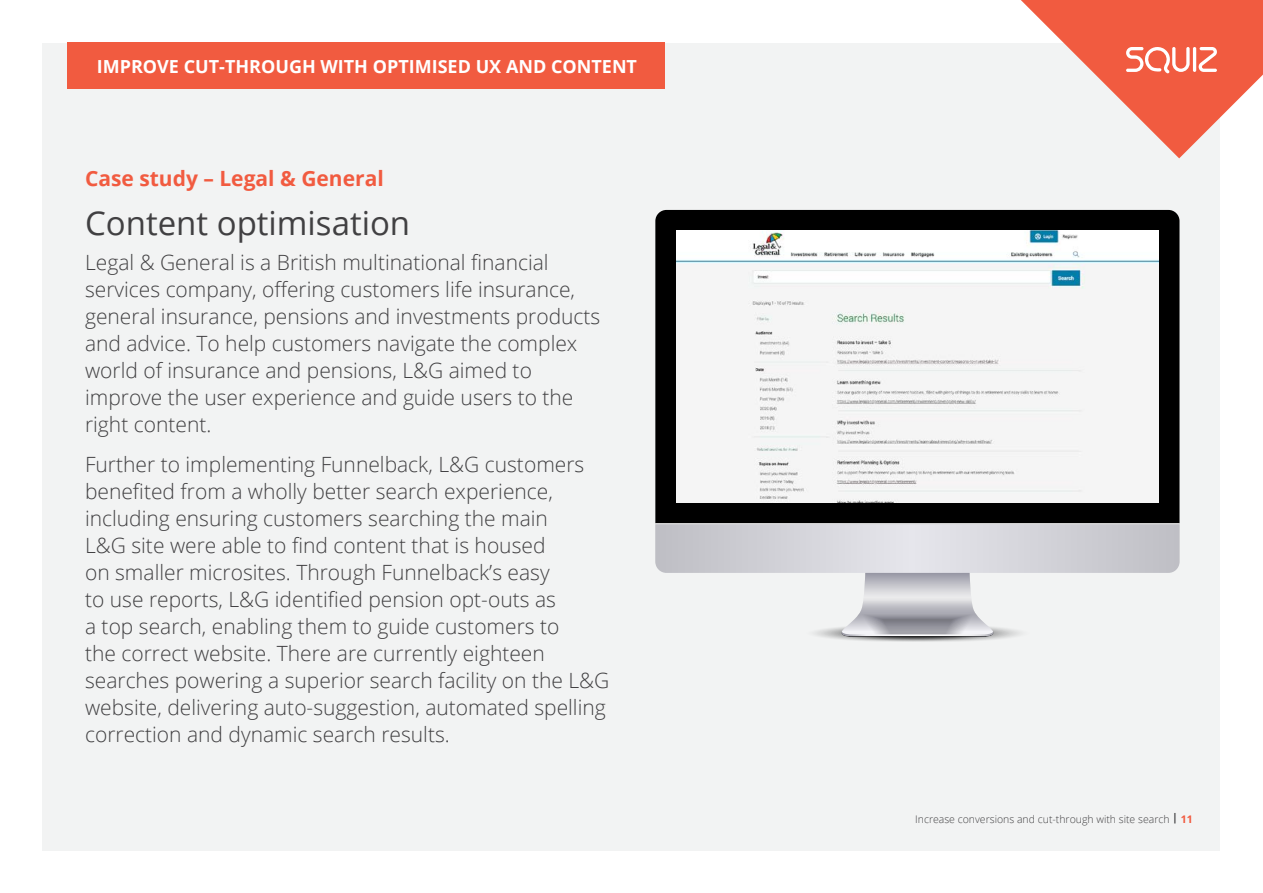
<style>
.page{position:relative;width:1263px;height:893px;background:#fff}
.page>*{position:absolute;margin:0;border:0;box-sizing:border-box;transform-origin:0 0}
.t1{font:33px "Open Sans";color:#414042}
.t2{font:300 21px/27px "Open Sans";color:#414042}
.t3{font:700 21px "Open Sans";color:#f15b40}
.t4{font:700 18px "Open Sans";color:#fff}
.t5{font:300 10.5px "Open Sans";color:#414042}
.s1{font-weight:700}
.s2{font-weight:700;color:#f15b40}
</style>
<div class="page">
<div style="left:43px;top:43px;width:1177px;height:807px;background:#f2f3f3"></div>
<svg style="left:1021px;top:0;width:242px;height:158px"></svg>
<hr style="left:1193px;top:47px;width:3px;height:25px;background:#fff;border-radius:2px">
<div style="left:655px;top:210px;width:524px;height:313px;background:#000"></div>
<svg style="left:655px;top:523px;width:524px;height:119px"></svg>
<img style="left:676px;top:230px;width:482px;height:272px">
<div style="left:67px;top:43px;width:597px;height:46px;background:#f15b40"></div>
<p class="t4" style="left:97px;top:54px;width:542px">IMPROVE CUT-THROUGH WITH OPTIMISED UX AND CONTENT</p>
<p class="t3" style="left:85px;top:164px;width:300px">Case study – Legal &amp; General</p>
<h1 class="t1" style="left:85px;top:200px;width:327px">Content optimisation</h1>
<p class="t2" style="left:85px;top:249px;width:517px">Legal &amp; General is a British multinational financial services company, offering customers life insurance, general insurance, pensions and investments products and advice. To help customers navigate the complex world of insurance and pensions, L&amp;G aimed to improve the user experience and guide users to the right content.</p>
<p class="t2" style="left:85px;top:451px;width:526px">Further to implementing Funnelback, L&amp;G customers benefited from a wholly better search experience, including ensuring customers searching the main<br>L&amp;G site were able to find content that is housed<br>on smaller microsites. Through Funnelback’s easy<br>to use reports, L&amp;G identified pension opt-outs as<br>a top search, enabling them to guide customers to<br>the correct website. There are currently eighteen searches powering a superior search facility on the L&amp;G website, delivering auto-suggestion, automated spelling correction and dynamic search results.</p>
<p class="t5" style="left:915px;top:812px;width:279px">Increase conversions and cut-through with site search <span class="s1">|</span> <span class="s2">11</span></p>
</div>
